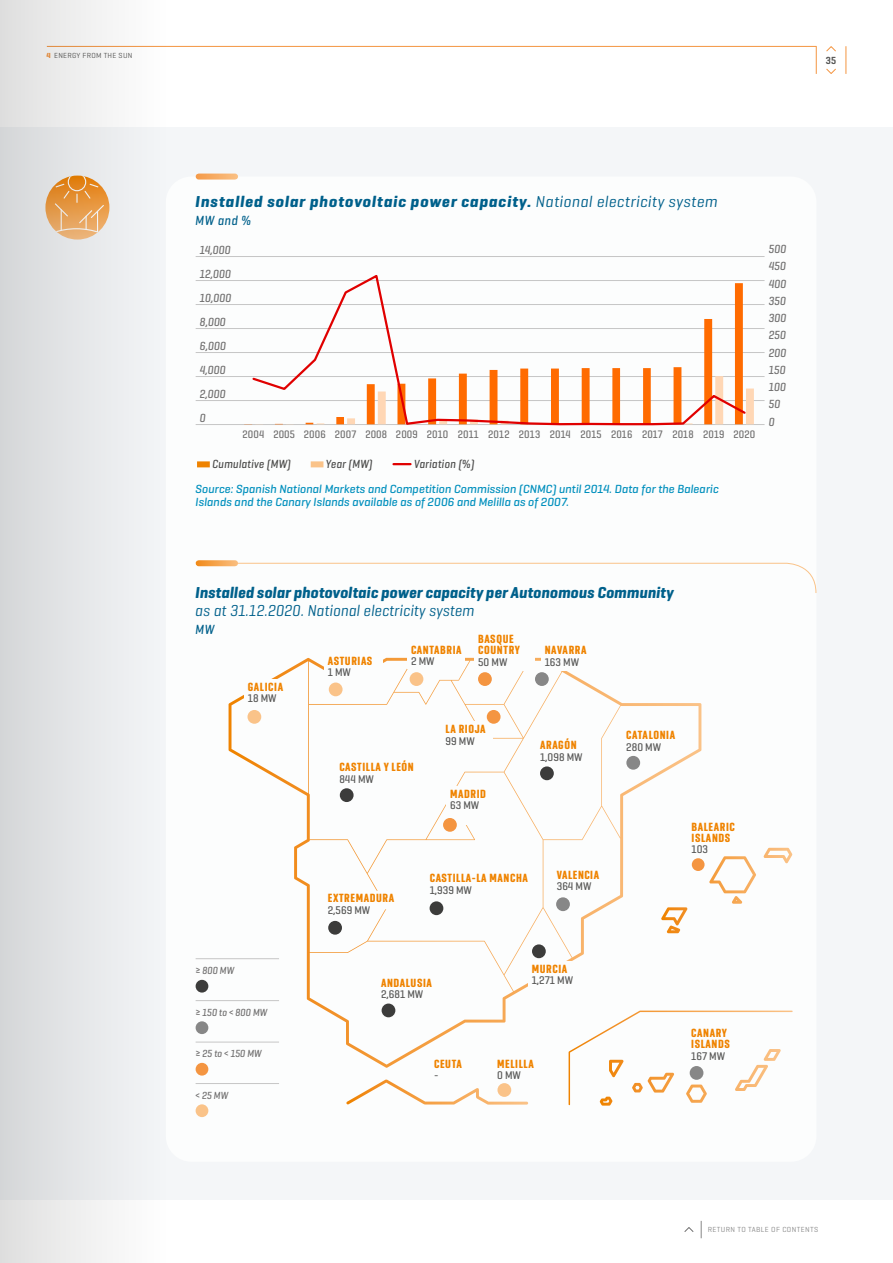
<style>
.page{position:relative;width:893px;height:1263px;background:#fff}
.page>*{position:absolute;margin:0;border:0;box-sizing:border-box;transform-origin:0 0}
.t1{font:italic 700 16.2px "Geogrotesque Cond";letter-spacing:.05em;color:#00608b;scale:1.1 1}
.t2{font:italic 700 16.2px "Geogrotesque Cond";letter-spacing:.01em;color:#00608b;scale:1.05 1}
.t3{font:italic 16.2px "Geogrotesque Cond";letter-spacing:.01em;color:#00608b;scale:1.05 1}
.t4{font:italic 500 13.5px "Geogrotesque Cond";letter-spacing:.04em;color:#00608b}
.t5{font:700 12.15px/11.4px "Geogrotesque Comp";letter-spacing:.05em;color:#ef8300}
.t6{font:italic 500 12px/12.8px "Geogrotesque";color:#008fbd}
.t7{font:italic 500 12px/17.2px "Geogrotesque Cond";color:#706f6f}
.t8{font:italic 500 12px "Geogrotesque Cond";letter-spacing:.02em;color:#4a4a49}
.t9{font:500 11.4px "Geogrotesque Cond";color:#575756}
.t10{font:500 11.1px "Geogrotesque Cond";letter-spacing:.005em;color:#706f6f}
.t11{font:italic 500 10.5px "Geogrotesque Cond";color:#706f6f}
.t12{font:600 10.5px "Geogrotesque Cond";color:#575756}
.t13{font:7.5px "Geogrotesque";letter-spacing:.05em;color:#878787}
.t14{font:7.5px "Geogrotesque";letter-spacing:.035em;color:#575756}
.s1{font-weight:700;color:#f49541}
.s2{font-weight:400}
</style>
<div class="page">
<div style="left:0;top:128px;width:893px;height:1072px;background:#f4f6f8"></div>
<svg style="left:826px;top:68px;width:10px;height:6px"></svg>
<svg style="left:826px;top:46px;width:10px;height:6px"></svg>
<svg style="left:846px;top:46px;width:1px;height:28px"></svg>
<svg style="left:816px;top:46px;width:1px;height:28px"></svg>
<hr style="left:47px;top:46px;width:769px;height:1px;background:#f49541">
<svg style="left:701px;top:1221px;width:1px;height:17px"></svg>
<svg style="left:684px;top:1227px;width:10px;height:5px"></svg>
<div style="left:166px;top:177px;width:650px;height:985px;background:#fcfdfd;border-radius:26px"></div>
<svg style="left:199px;top:174px;width:36px;height:6px"></svg>
<svg style="left:200px;top:562px;width:617px;height:31px"></svg>
<svg style="left:199px;top:560px;width:36px;height:6px"></svg>
<svg style="left:229px;top:658px;width:472px;height:410px"></svg>
<svg style="left:346px;top:1079px;width:182px;height:25px"></svg>
<svg style="left:661px;top:848px;width:131px;height:85px"></svg>
<svg style="left:569px;top:1010px;width:224px;height:95px"></svg>
<div style="left:426px;top:871px;width:109px;height:45px;background:#fcfdfd"></div>
<div style="left:377px;top:975px;width:64px;height:31px;background:#fcfdfd"></div>
<div style="left:537px;top:738px;width:53px;height:25px;background:#fcfdfd"></div>
<div style="left:541px;top:643px;width:98px;height:28px;background:#fcfdfd"></div>
<div style="left:623px;top:728px;width:54px;height:27px;background:#fcfdfd"></div>
<div style="left:442px;top:722px;width:51px;height:38px;background:#fcfdfd"></div>
<div style="left:446px;top:786px;width:51px;height:39px;background:#fcfdfd"></div>
<div style="left:244px;top:679px;width:54px;height:44px;background:#fcfdfd"></div>
<div style="left:324px;top:653px;width:59px;height:42px;background:#fcfdfd"></div>
<div style="left:407px;top:642px;width:58px;height:26px;background:#fcfdfd"></div>
<div style="left:475px;top:631px;width:60px;height:40px;background:#fcfdfd"></div>
<svg style="left:324px;top:891px;width:73px;height:37px"></svg>
<div style="left:528px;top:961px;width:60px;height:40px;background:#fcfdfd"></div>
<div style="left:329px;top:682px;width:14px;height:14px;background:#fac389;border-radius:50%"></div>
<div style="left:430px;top:901px;width:13px;height:14px;background:#3c3c3b;border-radius:50%"></div>
<div style="left:382px;top:1003px;width:13px;height:14px;background:#3c3c3b;border-radius:50%"></div>
<div style="left:247px;top:710px;width:14px;height:14px;background:#fac389;border-radius:50%"></div>
<div style="left:487px;top:710px;width:14px;height:14px;background:#f49541;border-radius:50%"></div>
<div style="left:540px;top:766px;width:14px;height:14px;background:#3c3c3b;border-radius:50%"></div>
<div style="left:556px;top:897px;width:14px;height:14px;background:#878787;border-radius:50%"></div>
<div style="left:410px;top:672px;width:13px;height:14px;background:#fac389;border-radius:50%"></div>
<div style="left:690px;top:1066px;width:13px;height:14px;background:#878787;border-radius:50%"></div>
<div style="left:626px;top:756px;width:14px;height:14px;background:#878787;border-radius:50%"></div>
<div style="left:478px;top:672px;width:14px;height:14px;background:#f49541;border-radius:50%"></div>
<div style="left:535px;top:672px;width:14px;height:14px;background:#878787;border-radius:50%"></div>
<div style="left:532px;top:944px;width:14px;height:14px;background:#3c3c3b;border-radius:50%"></div>
<div style="left:443px;top:818px;width:14px;height:14px;background:#f49541;border-radius:50%"></div>
<div style="left:340px;top:788px;width:14px;height:14px;background:#3c3c3b;border-radius:50%"></div>
<div style="left:328px;top:921px;width:14px;height:14px;background:#3c3c3b;border-radius:50%"></div>
<div style="left:196px;top:980px;width:12px;height:12px;background:#3c3c3b;border-radius:50%"></div>
<div style="left:196px;top:1021px;width:12px;height:13px;background:#878787;border-radius:50%"></div>
<div style="left:196px;top:1063px;width:12px;height:12px;background:#f49541;border-radius:50%"></div>
<div style="left:196px;top:1104px;width:12px;height:13px;background:#fac389;border-radius:50%"></div>
<hr style="left:196px;top:1000px;width:83px;height:1px;background:#c6c6c6">
<hr style="left:196px;top:1042px;width:83px;height:1px;background:#c6c6c6">
<hr style="left:196px;top:1083px;width:83px;height:1px;background:#c6c6c6">
<hr style="left:196px;top:958px;width:83px;height:1px;background:#c6c6c6">
<hr style="left:196px;top:256px;width:569px;height:1px;background:#c6c6c6">
<hr style="left:196px;top:280px;width:569px;height:1px;background:#c6c6c6">
<hr style="left:196px;top:304px;width:569px;height:1px;background:#c6c6c6">
<hr style="left:196px;top:328px;width:569px;height:1px;background:#c6c6c6">
<hr style="left:196px;top:352px;width:569px;height:1px;background:#c6c6c6">
<hr style="left:196px;top:376px;width:569px;height:1px;background:#c6c6c6">
<hr style="left:196px;top:400px;width:569px;height:1px;background:#c6c6c6">
<hr style="left:196px;top:424px;width:569px;height:1px;background:#c6c6c6">
<div style="left:197px;top:461px;width:13px;height:6px;background:#ef8300"></div>
<div style="left:311px;top:461px;width:12px;height:6px;background:#fac389"></div>
<svg style="left:393px;top:463px;width:17px;height:2px"></svg>
<div style="left:494px;top:1056px;width:40px;height:34px;background:#fcfdfd"></div>
<div style="left:692px;top:858px;width:13px;height:13px;background:#f49541;border-radius:50%"></div>
<div style="left:497px;top:1083px;width:14px;height:14px;background:#fac389;border-radius:50%"></div>
<svg style="left:251px;top:275px;width:497px;height:151px"></svg>
<div style="left:0;top:0;width:166px;height:1263px;background:linear-gradient(to right,#d7d7d7,#f6f7f7)"></div>
<p class="t14" style="left:47px;top:51px;width:87px"><span class="s1">4</span> ENERGY FROM THE SUN</p>
<p class="t12" style="left:826px;top:53px;width:12px">35</p>
<h1 class="t1" style="left:196px;top:191px;width:476px">Installed solar photovoltaic power capacity. <span class="s2">National electricity system</span></h1>
<p class="t4" style="left:196px;top:212px;width:57px">MW and %</p>
<p class="t7" style="left:200px;top:237px;width:33px;line-height:24px">14,000<br>12,000<br>10,000<br>8,000<br>6,000<br>4,000<br>2,000<br>0</p>
<p class="t8" style="left:212px;top:456px;width:80px">Cumulative (MW)</p>
<p class="t8" style="left:326px;top:456px;width:48px">Year (MW)</p>
<p class="t8" style="left:414px;top:456px;width:62px">Variation (%)</p>
<p class="t10" style="left:243px;top:427px;width:514px">2004 2005 2006 2007 2008 2009 2010 2011 2012 2013 2014 2015 2016 2017 2018 2019 2020</p>
<p class="t6" style="left:196px;top:482px;width:525px">Source: Spanish National Markets and Competition Commission (CNMC) until 2014. Data for the Balearic<br>Islands and the Canary Islands available as of 2006 and Melilla as of 2007.</p>
<p class="t7" style="left:769px;top:240px;width:19px">500<br>450<br>400<br>350<br>300<br>250<br>200<br>150<br>100<br>50<br>0</p>
<h1 class="t2" style="left:196px;top:583px;width:457px">Installed solar photovoltaic power capacity per Autonomous Community</h1>
<h1 class="t3" style="left:196px;top:601px;width:267px">as at 31.12.2020. National electricity system</h1>
<p class="t4" style="left:196px;top:621px;width:21px">MW</p>
<p class="t5" style="left:478px;top:633px;width:43px">BASQUE<br>COUNTRY</p>
<p class="t9" style="left:478px;top:655px;width:31px">50 MW</p>
<p class="t5" style="left:411px;top:644px;width:52px">CANTABRIA</p>
<p class="t9" style="left:411px;top:654px;width:25px">2 MW</p>
<p class="t5" style="left:545px;top:644px;width:43px">NAVARRA</p>
<p class="t9" style="left:545px;top:655px;width:36px">163 MW</p>
<p class="t5" style="left:328px;top:655px;width:46px">ASTURIAS</p>
<p class="t9" style="left:328px;top:665px;width:25px">1 MW</p>
<p class="t5" style="left:248px;top:681px;width:37px">GALICIA</p>
<p class="t9" style="left:248px;top:691px;width:30px">18 MW</p>
<p class="t5" style="left:339px;top:761px;width:76px">CASTILLA Y LEÓN</p>
<p class="t9" style="left:339px;top:772px;width:36px">844 MW</p>
<p class="t5" style="left:446px;top:723px;width:42px">LA RIOJA</p>
<p class="t9" style="left:446px;top:734px;width:31px">99 MW</p>
<p class="t5" style="left:450px;top:788px;width:37px">MADRID</p>
<p class="t9" style="left:450px;top:798px;width:31px">63 MW</p>
<p class="t5" style="left:540px;top:739px;width:38px">ARAGÓN</p>
<p class="t9" style="left:540px;top:750px;width:44px">1,098 MW</p>
<p class="t5" style="left:328px;top:892px;width:68px">EXTREMADURA</p>
<p class="t9" style="left:328px;top:903px;width:44px">2,569 MW</p>
<p class="t5" style="left:430px;top:872px;width:100px">CASTILLA-LA MANCHA</p>
<p class="t9" style="left:430px;top:883px;width:44px">1,939 MW</p>
<p class="t5" style="left:557px;top:869px;width:44px">VALENCIA</p>
<p class="t9" style="left:557px;top:879px;width:36px">364 MW</p>
<p class="t5" style="left:626px;top:729px;width:50px">CATALONIA</p>
<p class="t9" style="left:626px;top:740px;width:36px">280 MW</p>
<p class="t5" style="left:692px;top:821px;width:45px">BALEARIC<br>ISLANDS</p>
<p class="t9" style="left:692px;top:842px;width:18px">103</p>
<p class="t11" style="left:196px;top:964px;width:40px">≥ 800 MW</p>
<p class="t11" style="left:196px;top:1005px;width:73px">≥ 150 to &lt; 800 MW</p>
<p class="t11" style="left:196px;top:1047px;width:68px">≥ 25 to &lt; 150 MW</p>
<p class="t11" style="left:196px;top:1088px;width:34px">&lt; 25 MW</p>
<p class="t5" style="left:381px;top:977px;width:52px">ANDALUSIA</p>
<p class="t9" style="left:381px;top:987px;width:44px">2,681 MW</p>
<p class="t5" style="left:434px;top:1058px;width:29px">CEUTA</p>
<p class="t9" style="left:434px;top:1068px;width:6px">-</p>
<p class="t5" style="left:532px;top:963px;width:37px">MURCIA</p>
<p class="t9" style="left:532px;top:973px;width:43px">1,271 MW</p>
<p class="t5" style="left:497px;top:1058px;width:38px">MELILLA</p>
<p class="t9" style="left:497px;top:1068px;width:25px">0 MW</p>
<p class="t5" style="left:691px;top:1027px;width:40px">CANARY<br>ISLANDS</p>
<p class="t9" style="left:691px;top:1048px;width:35px">167 MW</p>
<p class="t13" style="left:708px;top:1225px;width:112px">RETURN TO TABLE OF CONTENTS</p>
</div>
